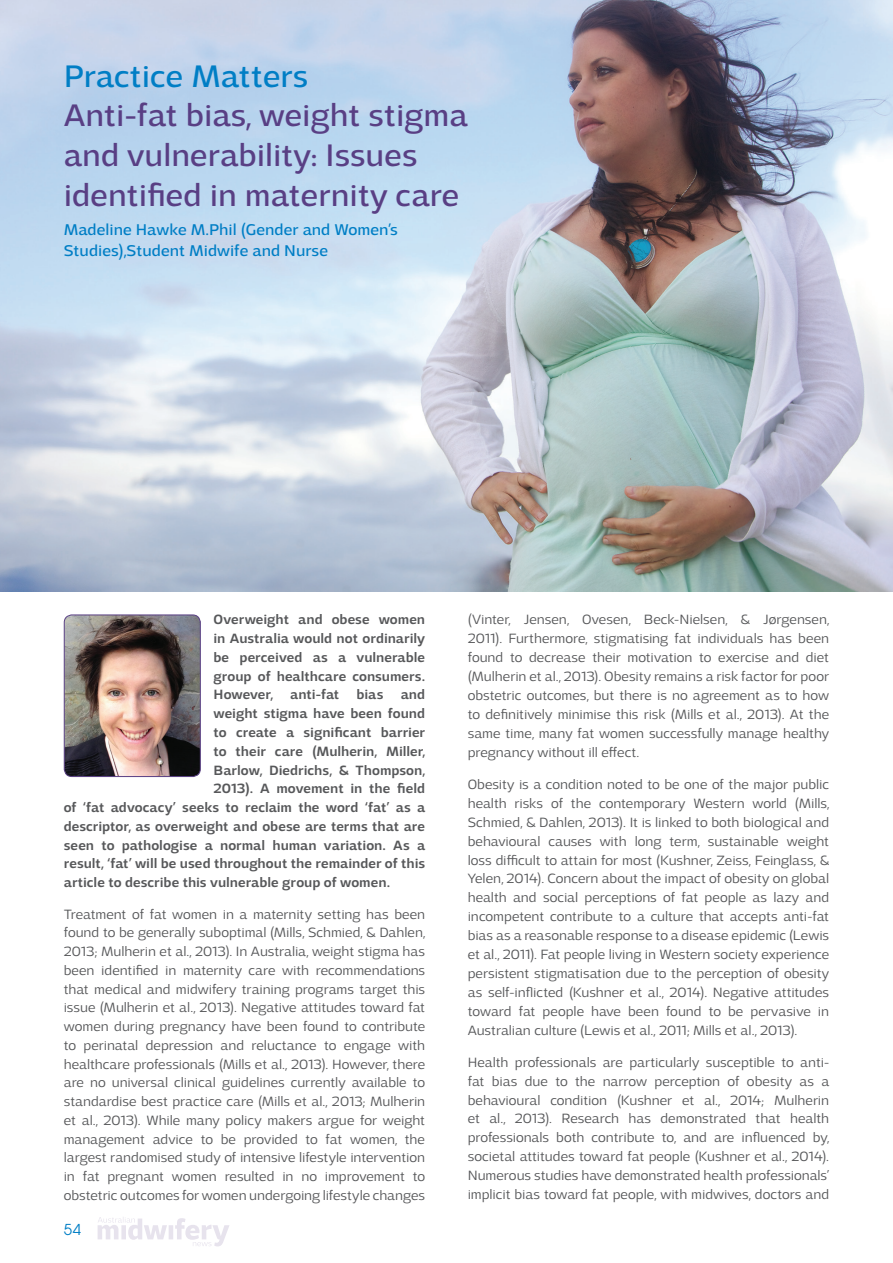
<style>
.page{position:relative;width:893px;height:1263px;background:#fff}
.page>*{position:absolute;margin:0;border:0;box-sizing:border-box;transform-origin:0 0}
.t1{font:33px/39.6px "Adria Grotesk";color:#593f84}
.t2{font:33px "Adria Grotesk";color:#007ec5}
.t3{font:16.5px/21px "Adria Grotesk";color:#007ec5}
.t4{font:15px "Avant Garde";color:#007ec5}
.t5{font:300 14.25px/18.9px "Adria Grotesk";letter-spacing:-.005em;color:#57585a;text-align:justify}
.t6{font:500 14.25px "Adria Grotesk";letter-spacing:-.005em;color:#57585a}
</style>
<div class="page">
<svg style="left:98px;top:1217px;width:131px;height:29px"></svg>
<img style="left:0;top:0;width:893px;height:591px">
<img style="left:64px;top:616px;width:135px;height:160px">
<div style="left:64px;top:614px;width:137px;height:163px;border:1px solid #593f84;border-radius:8px"></div>
<h1 class="t2" style="left:64px;top:57px;width:246px">Practice Matters</h1>
<h1 class="t1" style="left:64px;top:96px;width:405px">Anti-fat bias, weight stigma and vulnerability: Issues identified in maternity care</h1>
<p class="t3" style="left:64px;top:219px;width:336px">Madeline Hawke M.Phil (Gender and Women’s<br>Studies),Student Midwife and Nurse</p>
<p class="t6" style="left:214px;top:611px;width:213px">Overweight and obese women</p>
<p class="t6" style="left:214px;top:630px;width:213px">in Australia would not ordinarily</p>
<p class="t6" style="left:214px;top:649px;width:213px">be perceived as a vulnerable</p>
<p class="t6" style="left:214px;top:668px;width:213px">group of healthcare consumers.</p>
<p class="t6" style="left:214px;top:686px;width:213px">However, anti-fat bias and</p>
<p class="t6" style="left:214px;top:705px;width:213px">weight stigma have been found</p>
<p class="t6" style="left:214px;top:724px;width:213px">to create a significant barrier</p>
<p class="t6" style="left:214px;top:743px;width:213px">to their care (Mulherin, Miller,</p>
<p class="t6" style="left:214px;top:761px;width:213px">Barlow, Diedrichs, &amp; Thompson,</p>
<p class="t6" style="left:214px;top:780px;width:213px">2013). A movement in the field</p>
<p class="t6" style="left:64px;top:799px;width:363px">of ‘fat advocacy’ seeks to reclaim the word ‘fat’ as a</p>
<p class="t6" style="left:64px;top:818px;width:363px">descriptor, as overweight and obese are terms that are</p>
<p class="t6" style="left:64px;top:836px;width:363px">seen to pathologise a normal human variation. As a</p>
<p class="t6" style="left:64px;top:855px;width:363px">result, ‘fat’ will be used throughout the remainder of this</p>
<p class="t6" style="left:64px;top:874px;width:328px">article to describe this vulnerable group of women.</p>
<p class="t5" style="left:64px;top:904px;width:363px">Treatment of fat women in a maternity setting has been found to be generally suboptimal (Mills, Schmied, &amp; Dahlen, 2013; Mulherin et al., 2013). In Australia, weight stigma has been identified in maternity care with recommendations that medical and midwifery training programs target this issue (Mulherin et al., 2013). Negative attitudes toward fat women during pregnancy have been found to contribute to perinatal depression and reluctance to engage with healthcare professionals (Mills et al., 2013). However, there are no universal clinical guidelines currently available to standardise best practice care (Mills et al., 2013; Mulherin et al., 2013). While many policy makers argue for weight management advice to be provided to fat women, the largest randomised study of intensive lifestyle intervention in fat pregnant women resulted in no improvement to obstetric outcomes for women undergoing lifestyle changes</p>
<p class="t4" style="left:64px;top:1221px;width:19px">54</p>
<p class="t5" style="left:468px;top:610px;width:363px">(Vinter, Jensen, Ovesen, Beck-Nielsen, &amp; Jørgensen, 2011). Furthermore, stigmatising fat individuals has been found to decrease their motivation to exercise and diet (Mulherin et al., 2013). Obesity remains a risk factor for poor obstetric outcomes, but there is no agreement as to how to definitively minimise this risk (Mills et al., 2013). At the same time, many fat women successfully manage healthy pregnancy without ill effect.</p>
<p class="t5" style="left:468px;top:774px;width:363px">Obesity is a condition noted to be one of the major public health risks of the contemporary Western world (Mills, Schmied, &amp; Dahlen, 2013). It is linked to both biological and behavioural causes with long term, sustainable weight loss difficult to attain for most (Kushner, Zeiss, Feinglass, &amp; Yelen, 2014). Concern about the impact of obesity on global health and social perceptions of fat people as lazy and incompetent contribute to a culture that accepts anti-fat bias as a reasonable response to a disease epidemic (Lewis et al., 2011). Fat people living in Western society experience persistent stigmatisation due to the perception of obesity as self-inflicted (Kushner et al., 2014). Negative attitudes toward fat people have been found to be pervasive in Australian culture (Lewis et al., 2011; Mills et al., 2013).</p>
<p class="t5" style="left:468px;top:1052px;width:363px">Health professionals are particularly susceptible to anti&shy;fat bias due to the narrow perception of obesity as a behavioural condition (Kushner et al., 2014; Mulherin et al., 2013). Research has demonstrated that health professionals both contribute to, and are influenced by, societal attitudes toward fat people (Kushner et al., 2014).<br>Numerous studies have demonstrated health professionals’ implicit bias toward fat people, with midwives, doctors and</p>
</div>
